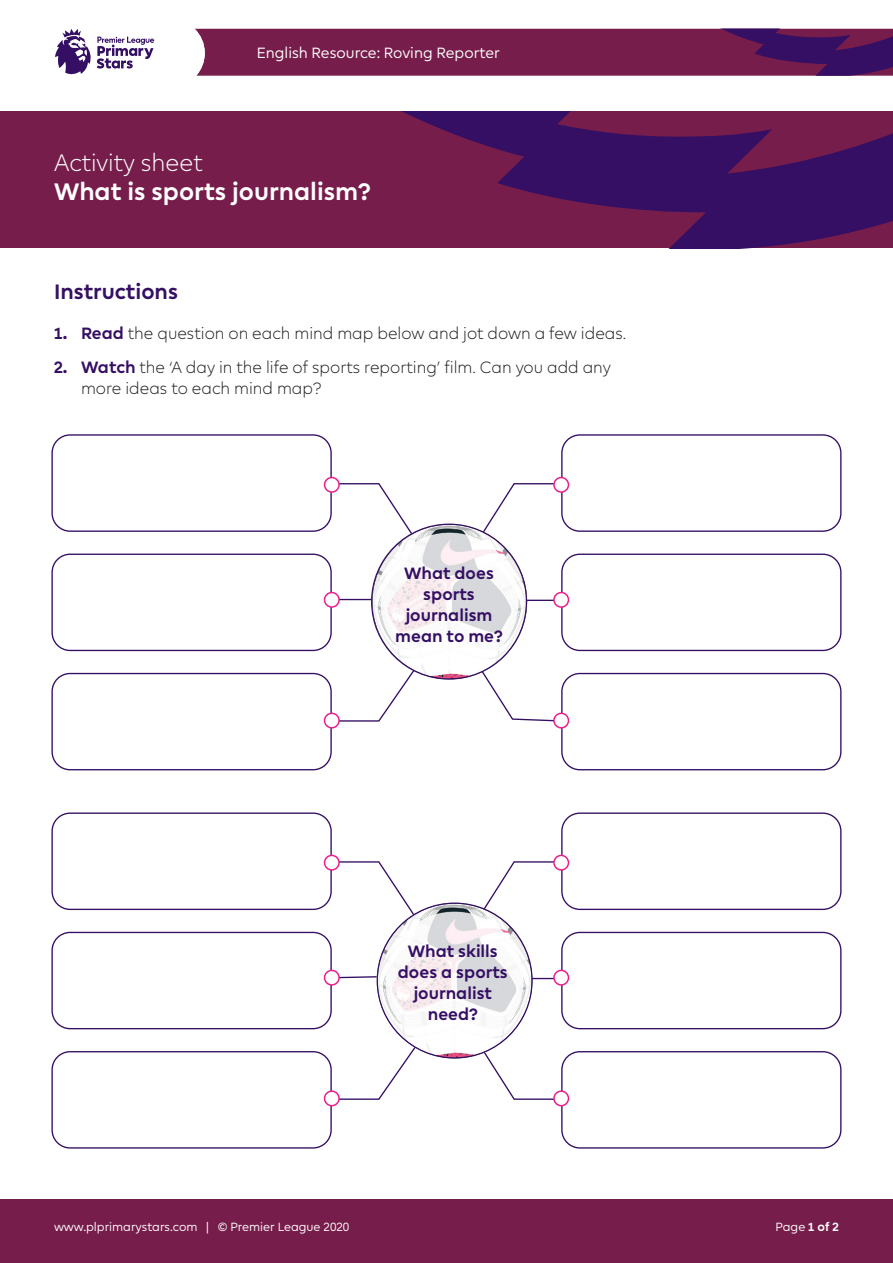
<style>
.page{position:relative;width:893px;height:1263px;background:#fff}
.page>*{position:absolute;margin:0;border:0;box-sizing:border-box;transform-origin:0 0}
.Resource_Title_White{font:700 24px "Premier League";color:#fff}
.Resource_Identifier{font:300 24px "Premier League";color:#fff}
.Instructions{font:700 21px "Premier League";color:#340f63}
.Number_Bullets{font:300 16.5px/21px "Premier League";color:#231f20}
.Headline_Ball{font:700 16.5px/21px "Premier League";color:#340f63;text-align:center}
.t1{font:15px "Premier League";color:#fff}
.t2{font:12px "Premier League";color:#fff}
.s1{font-weight:700;color:#340f63}
.s2{font-weight:700}
</style>
<div class="page">
<img style="left:371px;top:524px;width:156px;height:155px">
<svg style="left:340px;top:483px;width:73px;height:52px"></svg>
<svg style="left:482px;top:483px;width:71px;height:51px"></svg>
<svg style="left:331px;top:669px;width:85px;height:53px"></svg>
<svg style="left:480px;top:670px;width:82px;height:52px"></svg>
<hr style="left:332px;top:599px;width:39px;height:1px;background:#340f63">
<hr style="left:527px;top:600px;width:34px;height:1px;background:#340f63">
<svg style="left:331px;top:861px;width:75px;height:41px"></svg>
<svg style="left:488px;top:861px;width:74px;height:41px"></svg>
<svg style="left:331px;top:1058px;width:78px;height:42px"></svg>
<svg style="left:487px;top:1058px;width:75px;height:42px"></svg>
<svg style="left:340px;top:975px;width:37px;height:4px"></svg>
<hr style="left:527px;top:978px;width:34px;height:1px;background:#340f63">
<img style="left:377px;top:902px;width:156px;height:156px">
<div style="left:561px;top:554px;width:280px;height:97px;border:1px solid #340f63;border-radius:18px"></div>
<div style="left:561px;top:932px;width:280px;height:97px;border:1px solid #340f63;border-radius:18px"></div>
<div style="left:51px;top:554px;width:281px;height:97px;border:1px solid #340f63;border-radius:18px"></div>
<div style="left:51px;top:932px;width:281px;height:97px;border:1px solid #340f63;border-radius:18px"></div>
<div style="left:561px;top:673px;width:280px;height:97px;border:1px solid #340f63;border-radius:18px"></div>
<div style="left:561px;top:1051px;width:280px;height:97px;border:1px solid #340f63;border-radius:18px"></div>
<div style="left:51px;top:673px;width:281px;height:97px;border:1px solid #340f63;border-radius:18px"></div>
<div style="left:51px;top:1051px;width:281px;height:97px;border:1px solid #340f63;border-radius:18px"></div>
<div style="left:561px;top:434px;width:280px;height:98px;border:1px solid #340f63;border-radius:18px"></div>
<div style="left:561px;top:812px;width:280px;height:98px;border:1px solid #340f63;border-radius:18px"></div>
<div style="left:51px;top:434px;width:281px;height:98px;border:1px solid #340f63;border-radius:18px"></div>
<div style="left:51px;top:812px;width:281px;height:98px;border:1px solid #340f63;border-radius:18px"></div>
<div style="left:325px;top:477px;width:14px;height:15px;background:#fff;border-radius:50%"></div>
<div style="left:324px;top:477px;width:16px;height:16px;border:2px solid #ed1e8c;border-radius:50%"></div>
<div style="left:325px;top:855px;width:14px;height:15px;background:#fff;border-radius:50%"></div>
<div style="left:324px;top:855px;width:16px;height:16px;border:2px solid #ed1e8c;border-radius:50%"></div>
<div style="left:325px;top:592px;width:14px;height:15px;background:#fff;border-radius:50%"></div>
<div style="left:324px;top:592px;width:16px;height:16px;border:2px solid #ed1e8c;border-radius:50%"></div>
<div style="left:325px;top:970px;width:14px;height:15px;background:#fff;border-radius:50%"></div>
<div style="left:324px;top:970px;width:16px;height:16px;border:2px solid #ed1e8c;border-radius:50%"></div>
<div style="left:325px;top:713px;width:14px;height:15px;background:#fff;border-radius:50%"></div>
<div style="left:324px;top:712px;width:16px;height:16px;border:2px solid #ed1e8c;border-radius:50%"></div>
<div style="left:325px;top:1091px;width:14px;height:15px;background:#fff;border-radius:50%"></div>
<div style="left:324px;top:1090px;width:16px;height:16px;border:2px solid #ed1e8c;border-radius:50%"></div>
<div style="left:554px;top:477px;width:14px;height:15px;background:#fff;border-radius:50%"></div>
<div style="left:553px;top:477px;width:16px;height:16px;border:2px solid #ed1e8c;border-radius:50%"></div>
<div style="left:554px;top:855px;width:14px;height:15px;background:#fff;border-radius:50%"></div>
<div style="left:553px;top:855px;width:16px;height:16px;border:2px solid #ed1e8c;border-radius:50%"></div>
<div style="left:554px;top:592px;width:14px;height:15px;background:#fff;border-radius:50%"></div>
<div style="left:553px;top:592px;width:16px;height:16px;border:2px solid #ed1e8c;border-radius:50%"></div>
<div style="left:554px;top:970px;width:14px;height:15px;background:#fff;border-radius:50%"></div>
<div style="left:553px;top:970px;width:16px;height:16px;border:2px solid #ed1e8c;border-radius:50%"></div>
<div style="left:554px;top:713px;width:14px;height:15px;background:#fff;border-radius:50%"></div>
<div style="left:553px;top:712px;width:16px;height:16px;border:2px solid #ed1e8c;border-radius:50%"></div>
<div style="left:554px;top:1091px;width:14px;height:15px;background:#fff;border-radius:50%"></div>
<div style="left:553px;top:1090px;width:16px;height:16px;border:2px solid #ed1e8c;border-radius:50%"></div>
<div style="left:0;top:111px;width:893px;height:137px;background:#771d4b"></div>
<svg style="left:401px;top:111px;width:492px;height:137px;fill:#340f63"></svg>
<svg style="left:194px;top:28px;width:699px;height:48px;background:#722253"></svg>
<div style="left:0;top:1199px;width:893px;height:64px;background:#771d4b"></div>
<svg style="left:55px;top:29px;width:99px;height:46px"></svg>
<p class="t1" style="left:257px;top:44px;width:244px">English Resource: Roving Reporter</p>
<h1 class="Resource_Identifier" style="left:54px;top:149px;width:150px">Activity sheet</h1>
<h1 class="Resource_Title_White" style="left:54px;top:178px;width:318px">What is sports journalism?</h1>
<h2 class="Instructions" style="left:54px;top:280px;width:126px">Instructions</h2>
<p class="Number_Bullets" style="left:54px;top:323px;width:574px"><span class="s1">1. Read</span> the question on each mind map below and jot down a few ideas.</p>
<p class="Number_Bullets" style="left:81px;top:357px;width:531px;text-indent:-27px"><span class="s1">2. Watch</span> the ‘A day in the life of sports reporting’ film. Can you add any more ideas to each mind map?</p>
<p class="Headline_Ball" style="left:395px;top:563px;width:109px">What does sports journalism mean to me?</p>
<p class="Headline_Ball" style="left:398px;top:941px;width:111px">What skills does a sports journalist need?</p>
<p class="t2" style="left:54px;top:1220px;width:297px">www.plprimarystars.com | © Premier League 2020</p>
<p class="t2" style="left:775px;top:1220px;width:65px">Page <span class="s2">1 of 2</span></p>
</div>
